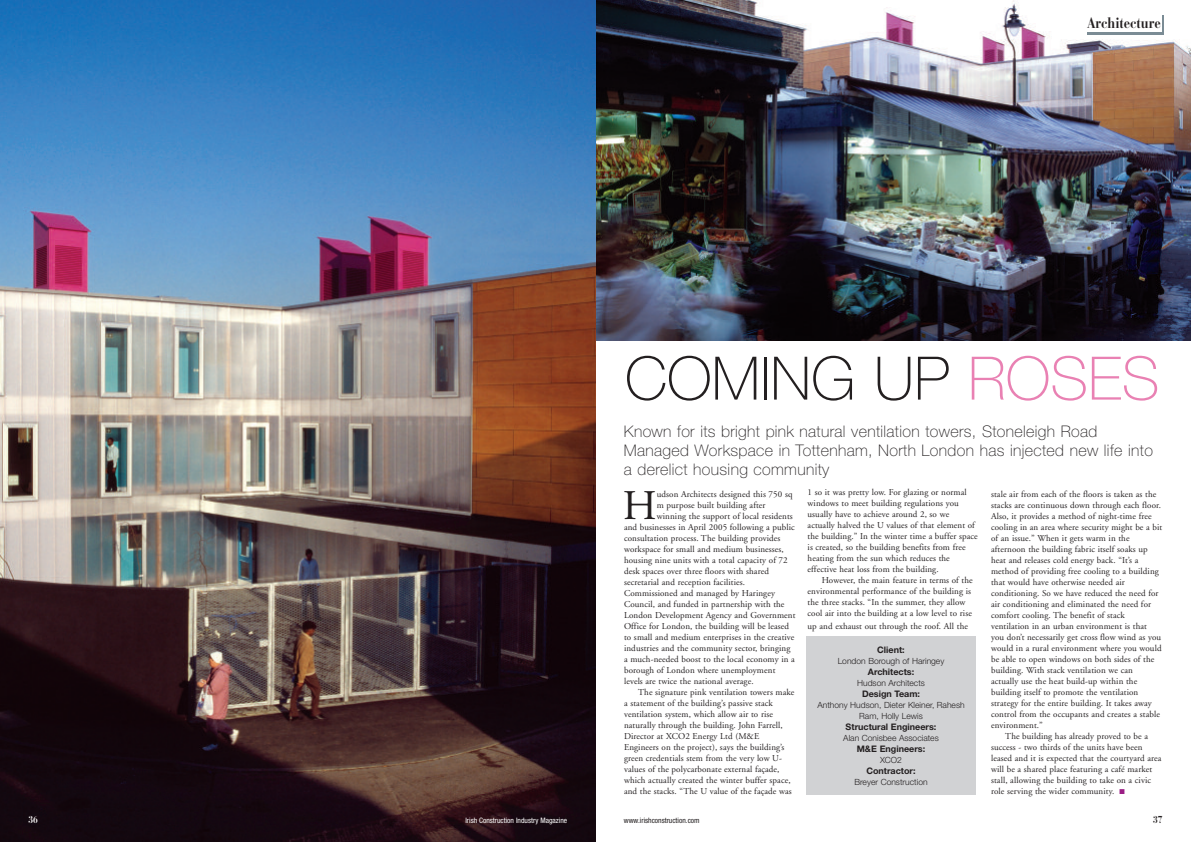
<style>
.page{position:relative;width:1191px;height:842px;background:#fff}
.page>*{position:absolute;margin:0;border:0;box-sizing:border-box;transform-origin:0 0}
.t1{font:100 60px "Helvetica Neue";color:#231f20}
.t2{font:42.2px "Adobe Garamond";color:#231f20}
.t3{font:100 16px/19px "Helvetica Neue";letter-spacing:.02em;color:#231f20}
.t4{font:700 15px "Bauer Bodoni";color:#231f20;scale:.85 1}
.t5{font:700 10px "Bauer Bodoni";color:#231f20;scale:.85 1}
.t6{font:700 10px "Bauer Bodoni";color:#fff;scale:.85 1}
.t7{font:9px/11px "Adobe Garamond";letter-spacing:.01em;color:#231f20}
.t8{font:700 9px "Helvetica Neue";color:#231f20}
.t9{font:300 8.5px/11px "Helvetica Neue";color:#231f20;text-align:center}
.t10{font:condensed 7.5px "Helvetica Neue";color:#fff}
.t11{font:condensed 7.5px "Helvetica Neue";color:#231f20}
.s1{color:#e981b3}
.s2{color:#9b1d85}
</style>
<div class="page">
<img style="left:595px;top:0;width:596px;height:340px">
<img style="left:0;top:0;width:595px;height:842px">
<hr style="left:1087px;top:32px;width:76px;height:2px;background:#7b8c95">
<svg style="left:1162px;top:15px;width:1px;height:17px"></svg>
<div style="left:806px;top:636px;width:170px;height:159px;background:#d1d2d4"></div>
<h3 class="t4" style="left:1087px;top:18px;width:88px">Architecture</h3>
<p class="t6" style="left:28px;top:816px;width:13px">36</p>
<p class="t10" style="left:465px;top:817px;width:103px">Irish Construction Industry Magazine</p>
<h1 class="t1" style="left:625px;top:357px;width:536px">COMING UP <span class="s1">ROSES</span></h1>
<h3 class="t3" style="left:624px;top:423px;width:530px">Known for its bright pink natural ventilation towers, Stoneleigh Road<br>Managed Workspace in Tottenham, North London has injected new life into a derelict housing community</h3>
<h2 class="t2" style="left:623px;top:489px;width:35px">H</h2>
<p class="t7" style="left:657px;top:489px;width:137px">udson Architects designed this 750 sq</p>
<p class="t7" style="left:657px;top:500px;width:110px">m purpose built building after</p>
<p class="t7" style="left:657px;top:511px;width:137px">winning the support of local residents</p>
<p class="t7" style="left:624px;top:522px;width:172px">and businesses in April 2005 following a public</p>
<p class="t7" style="left:624px;top:533px;width:158px">consultation process. The building provides</p>
<p class="t7" style="left:624px;top:544px;width:161px">workspace for small and medium businesses,</p>
<p class="t7" style="left:624px;top:555px;width:165px">housing nine units with a total capacity of 72</p>
<p class="t7" style="left:624px;top:566px;width:146px">desk spaces over three floors with shared</p>
<p class="t7" style="left:624px;top:577px;width:122px">secretarial and reception facilities.</p>
<p class="t7" style="left:624px;top:588px;width:152px">Commissioned and managed by Haringey</p>
<p class="t7" style="left:624px;top:599px;width:162px">Council, and funded in partnership with the</p>
<p class="t7" style="left:624px;top:610px;width:173px">London Development Agency and Government</p>
<p class="t7" style="left:624px;top:621px;width:167px">Office for London, the building will be leased</p>
<p class="t7" style="left:624px;top:632px;width:172px">to small and medium enterprises in the creative</p>
<p class="t7" style="left:624px;top:643px;width:168px">industries and the community sector, bringing</p>
<p class="t7" style="left:624px;top:654px;width:172px">a much-needed boost to the local economy in a</p>
<p class="t7" style="left:624px;top:665px;width:153px">borough of London where unemployment</p>
<p class="t7" style="left:624px;top:676px;width:131px">levels are twice the national average.</p>
<p class="t7" style="left:638px;top:687px;width:158px">The signature pink ventilation towers make</p>
<p class="t7" style="left:624px;top:698px;width:150px">a statement of the building’s passive stack</p>
<p class="t7" style="left:624px;top:709px;width:150px">ventilation system, which allow air to rise</p>
<p class="t7" style="left:624px;top:720px;width:160px">naturally through the building. John Farrell,</p>
<p class="t7" style="left:624px;top:731px;width:137px">Director at XCO2 Energy Ltd (M&amp;E</p>
<p class="t7" style="left:624px;top:742px;width:162px">Engineers on the project), says the building’s</p>
<p class="t7" style="left:624px;top:753px;width:159px">green credentials stem from the very low U-</p>
<p class="t7" style="left:624px;top:764px;width:157px">values of the polycarbonate external façade,</p>
<p class="t7" style="left:624px;top:775px;width:168px">which actually created the winter buffer space,</p>
<p class="t7" style="left:624px;top:786px;width:169px">and the stacks. “The U value of the façade was</p>
<p class="t7" style="left:807px;top:487px;width:172px">1 so it was pretty low. For glazing or normal windows to meet building regulations you usually have to achieve around 2, so we actually halved the U values of that element of the building.” In the winter time a buffer space is created, so the building benefits from free heating from the sun which reduces the effective heat loss from the building.</p>
<p class="t7" style="left:807px;top:575px;width:167px;text-indent:14px">However, the main feature in terms of the environmental performance of the building is the three stacks. “In the summer, they allow cool air into the building at a low level to rise</p>
<p class="t7" style="left:807px;top:621px;width:162px">up and exhaust out through the roof. All the</p>
<p class="t8" style="left:877px;top:644px;width:29px">Client:</p>
<p class="t9" style="left:837px;top:655px;width:108px">London Borough of Haringey</p>
<p class="t8" style="left:868px;top:666px;width:48px">Architects:</p>
<p class="t9" style="left:857px;top:677px;width:69px">Hudson Architects</p>
<p class="t8" style="left:862px;top:688px;width:60px">Design Team:</p>
<p class="t9" style="left:817px;top:699px;width:149px">Anthony Hudson, Dieter Kleiner, Rahesh<br>Ram, Holly Lewis</p>
<p class="t8" style="left:845px;top:721px;width:92px">Structural Engineers:</p>
<p class="t9" style="left:843px;top:732px;width:97px">Alan Conisbee Associates</p>
<p class="t8" style="left:857px;top:743px;width:70px">M&amp;E Engineers:</p>
<p class="t9" style="left:880px;top:754px;width:23px">XCO2</p>
<p class="t8" style="left:866px;top:765px;width:51px">Contractor:</p>
<p class="t9" style="left:854px;top:776px;width:75px">Breyer Construction</p>
<p class="t7" style="left:991px;top:489px;width:167px">stale air from each of the floors is taken as the</p>
<p class="t7" style="left:991px;top:500px;width:171px">stacks are continuous down through each floor.</p>
<p class="t7" style="left:991px;top:511px;width:162px">Also, it provides a method of night-time free</p>
<p class="t7" style="left:991px;top:522px;width:173px">cooling in an area where security might be a bit</p>
<p class="t7" style="left:991px;top:533px;width:140px">of an issue.” When it gets warm in the</p>
<p class="t7" style="left:991px;top:544px;width:158px">afternoon the building fabric itself soaks up</p>
<p class="t7" style="left:991px;top:555px;width:149px">heat and releases cold energy back. “It’s a</p>
<p class="t7" style="left:991px;top:566px;width:169px">method of providing free cooling to a building</p>
<p class="t7" style="left:991px;top:577px;width:135px">that would have otherwise needed air</p>
<p class="t7" style="left:991px;top:588px;width:169px">conditioning. So we have reduced the need for</p>
<p class="t7" style="left:991px;top:599px;width:161px">air conditioning and eliminated the need for</p>
<p class="t7" style="left:991px;top:610px;width:135px">comfort cooling. The benefit of stack</p>
<p class="t7" style="left:991px;top:621px;width:157px">ventilation in an urban environment is that</p>
<p class="t7" style="left:991px;top:632px;width:172px">you don’t necessarily get cross flow wind as you</p>
<p class="t7" style="left:991px;top:643px;width:172px">would in a rural environment where you would</p>
<p class="t7" style="left:991px;top:654px;width:165px">be able to open windows on both sides of the</p>
<p class="t7" style="left:991px;top:665px;width:143px">building. With stack ventilation we can</p>
<p class="t7" style="left:991px;top:676px;width:148px">actually use the heat build-up within the</p>
<p class="t7" style="left:991px;top:687px;width:149px">building itself to promote the ventilation</p>
<p class="t7" style="left:991px;top:698px;width:162px">strategy for the entire building. It takes away</p>
<p class="t7" style="left:991px;top:709px;width:170px">control from the occupants and creates a stable</p>
<p class="t7" style="left:991px;top:720px;width:53px">environment.”</p>
<p class="t7" style="left:1005px;top:731px;width:144px">The building has already proved to be a</p>
<p class="t7" style="left:991px;top:742px;width:153px">success - two thirds of the units have been</p>
<p class="t7" style="left:991px;top:753px;width:172px">leased and it is expected that the courtyard area</p>
<p class="t7" style="left:991px;top:764px;width:163px">will be a shared place featuring a café market</p>
<p class="t7" style="left:991px;top:775px;width:161px">stall, allowing the building to take on a civic</p>
<p class="t7" style="left:991px;top:786px;width:135px">role serving the wider community. <span class="s2">■</span></p>
<p class="t11" style="left:624px;top:817px;width:77px">www.irishconstruction.com</p>
<p class="t5" style="left:1153px;top:816px;width:13px">37</p>
</div>
